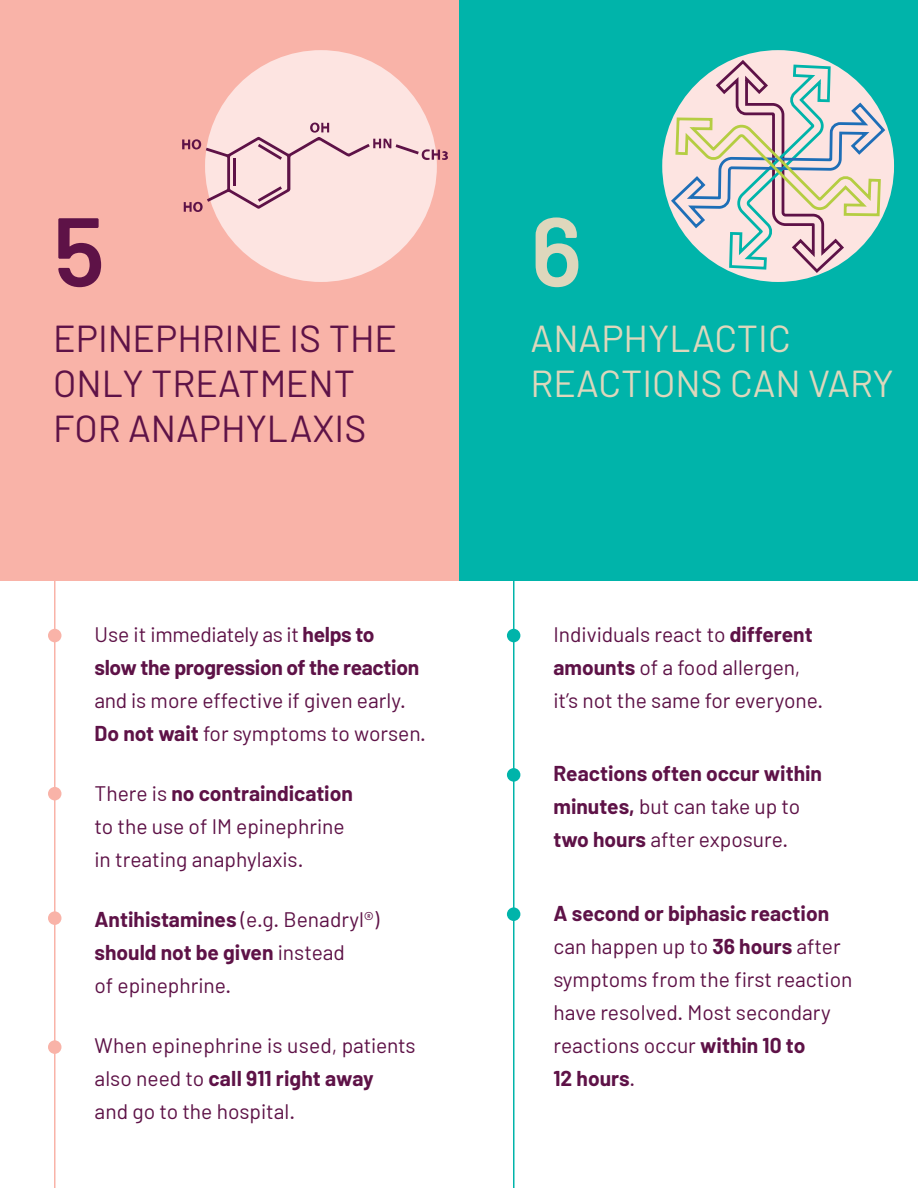
<style>
.page{position:relative;width:918px;height:1188px;background:#fff}
.page>*{position:absolute;margin:0;border:0;box-sizing:border-box;transform-origin:0 0}
.t1{font:600 97.5px "Barlow";color:#ded7bc}
.t2{font:600 97.5px "Barlow";color:#5e1247}
.t3{font:37.5px/45px "Barlow";color:#5e1247}
.t4{font:37.5px/45px "Barlow";color:#ded7bc}
.t5{font:21px/33px "Barlow";color:#5e1247}
.t6{font:700 21px/33px "Barlow";letter-spacing:-.015em;color:#5e1247}
.s1{font-weight:400}
.s2{font-weight:700}
</style>
<div class="page">
<div style="left:0;top:0;width:479px;height:580px;background:#f9b3a8"></div>
<div style="left:459px;top:0;width:459px;height:580px;background:#00b4aa"></div>
<hr style="left:54px;top:544px;width:2px;height:644px;background:#f9b3a8">
<div style="left:48px;top:629px;width:14px;height:13px;background:#f9b3a8;border-radius:50%"></div>
<div style="left:48px;top:911px;width:14px;height:14px;background:#f9b3a8;border-radius:50%"></div>
<div style="left:48px;top:1040px;width:14px;height:14px;background:#f9b3a8;border-radius:50%"></div>
<div style="left:48px;top:787px;width:14px;height:13px;background:#f9b3a8;border-radius:50%"></div>
<hr style="left:513px;top:490px;width:1px;height:698px;background:#00b4aa">
<div style="left:507px;top:629px;width:13px;height:13px;background:#00b4aa;border-radius:50%"></div>
<div style="left:507px;top:768px;width:13px;height:14px;background:#00b4aa;border-radius:50%"></div>
<div style="left:507px;top:907px;width:13px;height:14px;background:#00b4aa;border-radius:50%"></div>
<svg style="left:669px;top:50px;width:218px;height:232px"></svg>
<svg style="left:674px;top:58px;width:208px;height:217px;background:#c1ccc8"></svg>
<div style="left:205px;top:50px;width:232px;height:232px;background:#fde4e1;border-radius:50%"></div>
<svg style="left:182px;top:123px;width:266px;height:89px"></svg>
<h1 class="t2" style="left:53px;top:191px;width:53px">5</h1>
<h2 class="t3" style="left:53px;top:315px;width:346px">EPINEPHRINE IS THE<br>ONLY TREATMENT<br>FOR ANAPHYLAXIS</h2>
<p class="t6" style="left:94px;top:618px;width:326px"><span class="s1">Use it immediately as it</span> helps to slow the progression of the reaction</p>
<p class="t5" style="left:94px;top:683px;width:333px">and is more effective if given early.<br><span class="s2">Do not wait</span> for symptoms to worsen.</p>
<p class="t5" style="left:94px;top:776px;width:260px">There is <span class="s2">no contraindication </span>to the use of IM epinephrine in treating anaphylaxis.</p>
<p class="t5" style="left:94px;top:902px;width:286px"><span class="s2">Antihistamines</span> (e.g. Benadryl®) <span class="s2">should not be given</span> instead<br>of epinephrine.</p>
<p class="t5" style="left:94px;top:1028px;width:323px">When epinephrine is used, patients also need to <span class="s2">call 911 right away<br></span>and go to the hospital.</p>
<h1 class="t1" style="left:531px;top:191px;width:53px">6</h1>
<h2 class="t4" style="left:531px;top:315px;width:365px">ANAPHYLACTIC<br>REACTIONS CAN VARY</h2>
<p class="t5" style="left:554px;top:617px;width:271px">Individuals react to <span class="s2">different amounts</span> of a food allergen, it’s not the same for everyone.</p>
<p class="t6" style="left:554px;top:757px;width:270px">Reactions often occur within minutes, <span class="s1">but can take up to </span>two hours <span class="s1">after exposure.</span></p>
<p class="t5" style="left:554px;top:896px;width:300px"><span class="s2">A second or biphasic reaction </span>can happen up to <span class="s2">36 hours</span> after symptoms from the first reaction have resolved. Most secondary reactions occur <span class="s2">within 10 to<br>12 hours</span>.</p>
</div>
